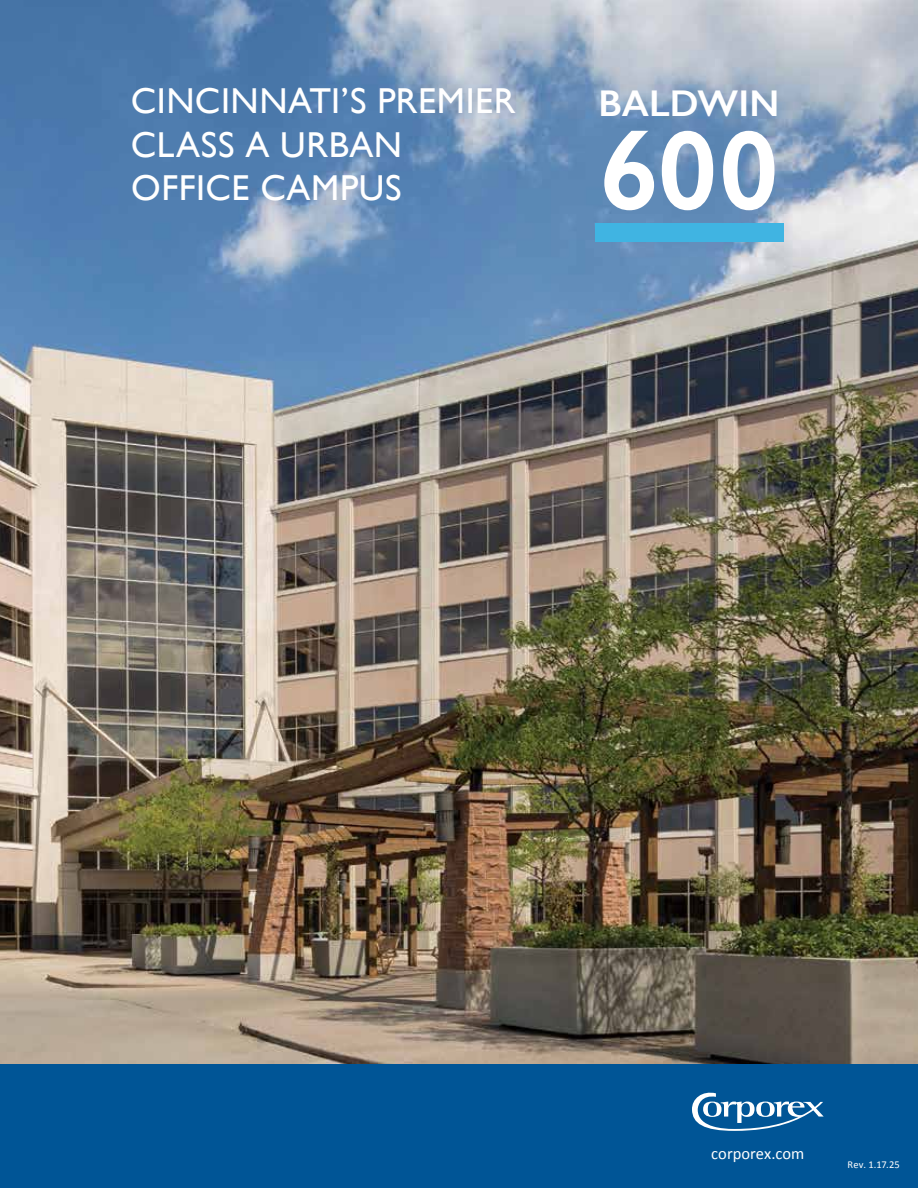
<style>
.page{position:relative;width:918px;height:1188px;background:#fff}
.page>*{position:absolute;margin:0;border:0;box-sizing:border-box;transform-origin:0 0}
.t1{font:600 113.55px "Gill Sans";color:#fff}
.t2{font:600 37.35px "Gill Sans";color:#fff}
.t3{font:36px/43.2px "Gill Sans";letter-spacing:.015em;color:#fff}
.t4{font:16.5px "Calibri";color:#fff}
.t5{font:10.5px "Calibri";letter-spacing:.01em;color:#fff}
</style>
<div class="page">
<img style="left:0;top:0;width:918px;height:1065px">
<div style="left:595px;top:223px;width:188px;height:19px;background:#40b4e2"></div>
<div style="left:0;top:1065px;width:918px;height:123px;background:#005596"></div>
<svg style="left:692px;top:1093px;width:132px;height:38px"></svg>
<p class="t3" style="left:131px;top:79px;width:386px">CINCINNATI’S PREMIER<br>CLASS A URBAN<br>OFFICE CAMPUS</p>
<p class="t2" style="left:599px;top:81px;width:182px">BALDWIN</p>
<h1 class="t1" style="left:599px;top:102px;width:181px">600</h1>
<p class="t4" style="left:711px;top:1143px;width:95px">corporex.com</p>
<p class="t5" style="left:848px;top:1158px;width:54px">Rev. 1.17.25</p>
</div>
